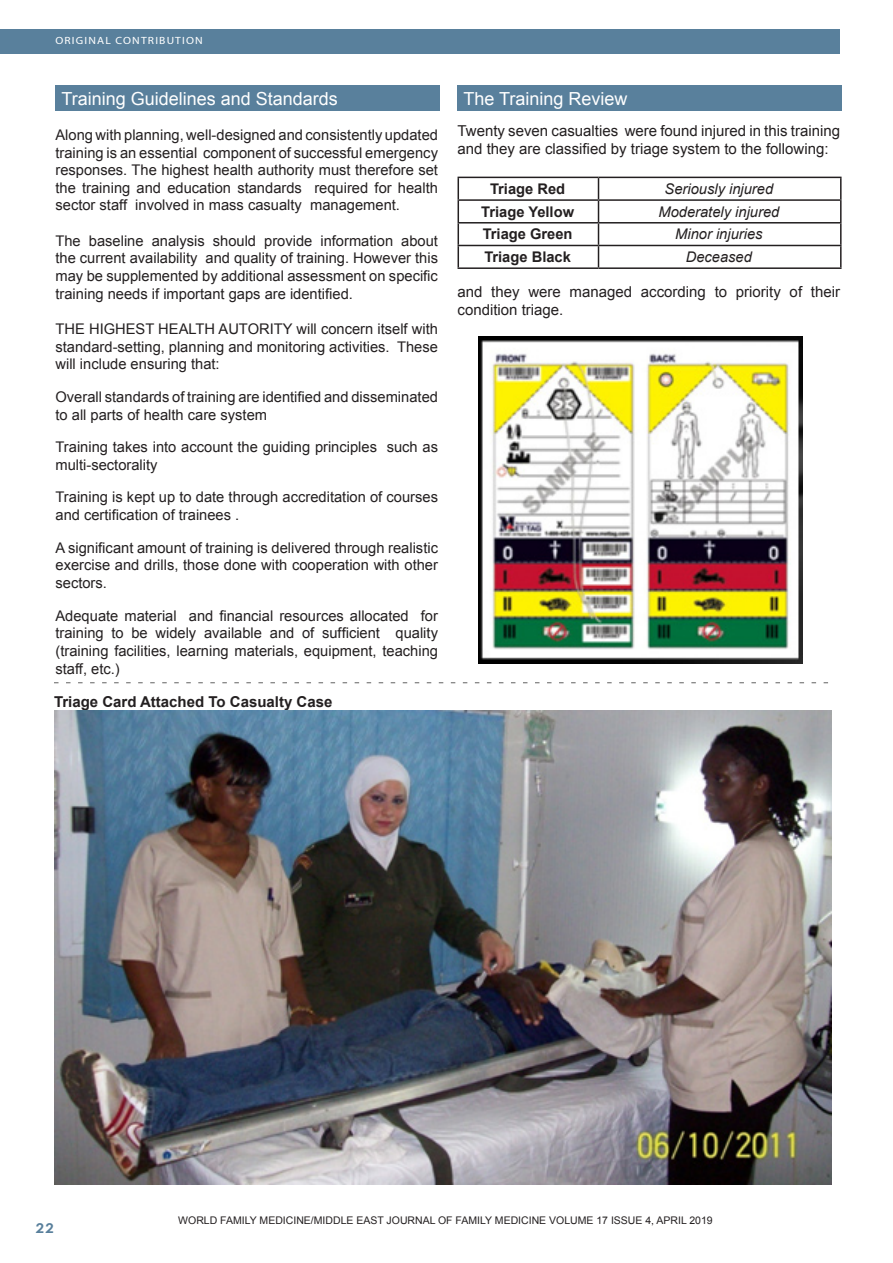
<style>
.page{position:relative;width:893px;height:1263px;background:#fff}
.page>*{position:absolute;margin:0;border:0;box-sizing:border-box;transform-origin:0 0}
.Footnote_Text{font:18px "Arial";color:#fff}
.Footnote_Text-2{font:15px/18px "Arial";color:#231f20}
.Footnote_Text-3{font:700 15px "Arial";color:#231f20}
.Footnote_Text-4{font:14.7px/17.7px "Arial";color:#231f20;text-align:justify}
.Footnote_Text-5{font:italic 14.7px "Arial";color:#231f20}
.Footnote_Text-6{font:700 14.7px "Arial";color:#231f20}
.t1{font:700 13.5px "Century Gothic";color:#59809c;scale:1.1 1}
.Footnote_Text-7{font:10.5px "Arial";color:#231f20}
.t2{font:10.5px "Myriad";letter-spacing:.1em;color:#fff;scale:1.1 1}
</style>
<div class="page">
<div style="left:0;top:30px;width:840px;height:24px;background:#59809c"></div>
<div style="left:56px;top:86px;width:384px;height:25px;background:#59809c"></div>
<div style="left:458px;top:86px;width:384px;height:25px;background:#59809c"></div>
<hr style="left:458px;top:177px;width:140px;height:1px;background:#231f20">
<hr style="left:598px;top:177px;width:244px;height:1px;background:#231f20">
<hr style="left:840px;top:178px;width:2px;height:21px;background:#231f20">
<hr style="left:458px;top:199px;width:140px;height:2px;background:#231f20">
<hr style="left:598px;top:199px;width:244px;height:2px;background:#231f20">
<hr style="left:840px;top:201px;width:2px;height:21px;background:#231f20">
<hr style="left:458px;top:222px;width:140px;height:2px;background:#231f20">
<hr style="left:598px;top:222px;width:244px;height:2px;background:#231f20">
<hr style="left:840px;top:224px;width:2px;height:21px;background:#231f20">
<hr style="left:458px;top:245px;width:140px;height:1px;background:#231f20">
<svg style="left:458px;top:178px;width:1px;height:89px"></svg>
<hr style="left:598px;top:245px;width:244px;height:1px;background:#231f20">
<svg style="left:598px;top:178px;width:1px;height:89px"></svg>
<hr style="left:840px;top:246px;width:2px;height:21px;background:#231f20">
<hr style="left:458px;top:267px;width:140px;height:2px;background:#231f20">
<hr style="left:598px;top:267px;width:244px;height:2px;background:#231f20">
<img style="left:478px;top:336px;width:324px;height:327px">
<svg style="left:54px;top:682px;width:774px;height:1px"></svg>
<img style="left:54px;top:710px;width:777px;height:474px">
<p class="t2" style="left:56px;top:35px;width:135px">ORIGINAL CONTRIBUTION</p>
<p class="Footnote_Text" style="left:62px;top:86px;width:278px">Training Guidelines and Standards</p>
<p class="Footnote_Text-4" style="left:56px;top:126px;width:384px">Along with planning, well-designed and consistently updated training is an essential component of successful emergency responses. The highest health authority must therefore set the training and education standards required for health sector staff involved in mass casualty management.</p>
<p class="Footnote_Text-4" style="left:56px;top:232px;width:384px">The baseline analysis should provide information about the current availability and quality of training. However this may be supplemented by additional assessment on specific training needs if important gaps are identified.</p>
<p class="Footnote_Text-4" style="left:56px;top:320px;width:384px">THE HIGHEST HEALTH AUTORITY will concern itself with standard-setting, planning and monitoring activities. These will include ensuring that:</p>
<p class="Footnote_Text-4" style="left:56px;top:388px;width:384px">Overall standards of training are identified and disseminated to all parts of health care system</p>
<p class="Footnote_Text-4" style="left:56px;top:438px;width:384px">Training takes into account the guiding principles such as multi-sectorality</p>
<p class="Footnote_Text-4" style="left:56px;top:489px;width:384px">Training is kept up to date through accreditation of courses and certification of trainees .</p>
<p class="Footnote_Text-4" style="left:56px;top:539px;width:384px">A significant amount of training is delivered through realistic exercise and drills, those done with cooperation with other sectors.</p>
<p class="Footnote_Text-4" style="left:56px;top:607px;width:384px">Adequate material and financial resources allocated for training to be widely available and of sufficient quality (training facilities, learning materials, equipment, teaching staff, etc.)</p>
<p class="Footnote_Text-3" style="left:54px;top:692px;width:280px">Triage Card Attached To Casualty Case</p>
<p class="Footnote_Text" style="left:464px;top:86px;width:166px">The Training Review</p>
<p class="Footnote_Text-2" style="left:458px;top:122px;width:384px">Twenty seven casualties were found injured in this training and they are classified by triage system to the following:</p>
<p class="Footnote_Text-6" style="left:490px;top:179px;width:77px">Triage Red</p>
<p class="Footnote_Text-5" style="left:665px;top:179px;width:110px">Seriously injured</p>
<p class="Footnote_Text-6" style="left:481px;top:202px;width:94px">Triage Yellow</p>
<p class="Footnote_Text-5" style="left:658px;top:202px;width:122px">Moderately injured</p>
<p class="Footnote_Text-6" style="left:483px;top:225px;width:91px">Triage Green</p>
<p class="Footnote_Text-5" style="left:675px;top:225px;width:89px">Minor injuries</p>
<p class="Footnote_Text-6" style="left:484px;top:247px;width:88px">Triage Black</p>
<p class="Footnote_Text-5" style="left:686px;top:247px;width:68px">Deceased</p>
<p class="Footnote_Text-2" style="left:458px;top:283px;width:384px">and they were managed according to priority of their condition triage.</p>
<p class="Footnote_Text-7" style="left:178px;top:1214px;width:536px">WORLD FAMILY MEDICINE/MIDDLE EAST JOURNAL OF FAMILY MEDICINE VOLUME 17 ISSUE 4, APRIL 2019</p>
<p class="t1" style="left:36px;top:1217px;width:18px">22</p>
<p class="Footnote_Text-7" style="left:162px;top:1217px;width:569px">WORLD FAMILY MEDICINE/MIDDLE EAST JOURNAL OF FAMILY MEDICINE VOLUME 15 ISSUE10, DECEMBER 2017</p>
</div>
